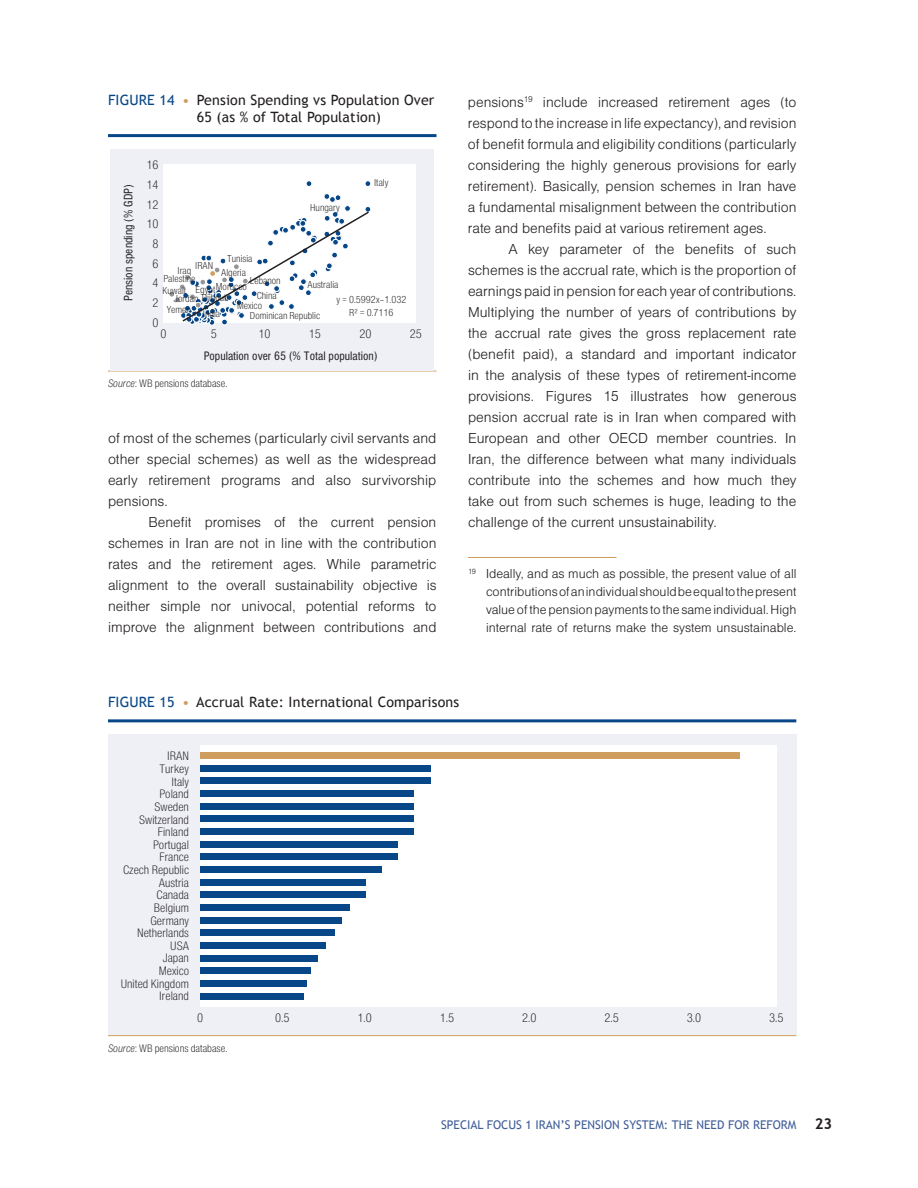
<style>
.page{position:relative;width:918px;height:1188px;background:#fff}
.page>*{position:absolute;margin:0;border:0;box-sizing:border-box;transform-origin:0 0}
.t1{font:300 15px/21px "Nimbus Sans D";color:#231f20;text-align:justify}
.t2{font:700 15px "Trebuchet MS";color:#231f20}
.t3{font:14.25px/17.1px "Trebuchet MS";letter-spacing:.01em;color:#231f20}
.t4{font:300 13.5px/18px "Nimbus Sans D";color:#231f20;text-align:justify}
.t5{font:300 condensed 12.75px/12.6px "Nimbus Sans D";color:#231f20;text-align:center}
.t6{font:condensed 12.75px "Nimbus Sans D";color:#231f20}
.t7{font:12px "Trebuchet MS";color:#415f99}
.t8{font:300 condensed 11.25px "Nimbus Sans D";color:#231f20}
.t9{font:300 condensed 10.5px/12.6px "Nimbus Sans D";color:#231f20}
.s1{color:#084787}
.s2{color:#cf9d5d}
.s3{font-style:italic}
</style>
<div class="page">
<hr style="left:468px;top:557px;width:148px;height:1px;background:#cf9d5d">
<hr style="left:108px;top:134px;width:328px;height:3px;background:#084787">
<hr style="left:108px;top:371px;width:328px;height:1px;background:#cf9d5d">
<div style="left:110px;top:149px;width:324px;height:222px;background:#eef0f6"></div>
<div style="left:163px;top:164px;width:253px;height:159px;background:#fff"></div>
<svg style="left:306px;top:181px;width:6px;height:6px"></svg>
<div style="left:324px;top:193px;width:6px;height:7px;border:1px solid #fff;border-radius:50%"></div>
<svg style="left:365px;top:181px;width:6px;height:6px"></svg>
<svg style="left:169px;top:194px;width:202px;height:131px"></svg>
<div style="left:210px;top:270px;width:6px;height:7px;border:1px solid #fff;border-radius:50%"></div>
<hr style="left:108px;top:719px;width:688px;height:3px;background:#084787">
<hr style="left:108px;top:1035px;width:688px;height:1px;background:#cf9d5d">
<div style="left:108px;top:734px;width:688px;height:301px;background:#eef0f6"></div>
<div style="left:200px;top:745px;width:576px;height:262px;background:#fff"></div>
<div style="left:200px;top:752px;width:539px;height:7px;background:#cf9d5d"></div>
<div style="left:200px;top:765px;width:231px;height:7px;background:#084787"></div>
<div style="left:200px;top:778px;width:231px;height:6px;background:#084787"></div>
<div style="left:200px;top:790px;width:214px;height:7px;background:#084787"></div>
<div style="left:200px;top:803px;width:214px;height:7px;background:#084787"></div>
<div style="left:200px;top:816px;width:214px;height:6px;background:#084787"></div>
<div style="left:200px;top:828px;width:214px;height:7px;background:#084787"></div>
<div style="left:200px;top:841px;width:198px;height:7px;background:#084787"></div>
<div style="left:200px;top:853px;width:198px;height:7px;background:#084787"></div>
<div style="left:200px;top:866px;width:182px;height:7px;background:#084787"></div>
<div style="left:200px;top:879px;width:166px;height:7px;background:#084787"></div>
<div style="left:200px;top:891px;width:166px;height:7px;background:#084787"></div>
<div style="left:200px;top:904px;width:150px;height:7px;background:#084787"></div>
<div style="left:200px;top:917px;width:141px;height:7px;background:#084787"></div>
<div style="left:200px;top:929px;width:134px;height:7px;background:#084787"></div>
<div style="left:200px;top:942px;width:126px;height:7px;background:#084787"></div>
<div style="left:200px;top:955px;width:118px;height:7px;background:#084787"></div>
<div style="left:200px;top:967px;width:111px;height:7px;background:#084787"></div>
<div style="left:200px;top:980px;width:107px;height:7px;background:#084787"></div>
<div style="left:200px;top:993px;width:104px;height:7px;background:#084787"></div>
<p class="t3" style="left:197px;top:92px;width:239px;text-indent:-89px"><span class="s1">FIGURE 14</span> <span class="s2">•</span> Pension Spending vs Population Over<br>65 (as % of Total Population)</p>
<p class="t5" style="left:146px;top:155px;width:14px;line-height:19.6px">16<br>14<br>12<br>10<br>8<br>6<br>4<br>2</p>
<p class="t9" style="left:374px;top:177px;width:16px">Italy</p>
<p class="t6" style="left:122px;top:301px;width:118px;rotate:-90deg">Pension spending (% GDP)</p>
<p class="t9" style="left:310px;top:201px;width:31px">Hungary</p>
<p class="t9" style="left:227px;top:252px;width:27px">Tunisia</p>
<p class="t9" style="left:221px;top:266px;width:26px">Algeria</p>
<p class="t9" style="left:216px;top:280px;width:33px">Morocco</p>
<p class="t9" style="left:195px;top:259px;width:20px">IRAN</p>
<p class="t9" style="left:196px;top:283px;width:21px">Egypt</p>
<p class="t9" style="left:163px;top:266px;width:34px;line-height:8.6px;text-indent:14px">Iraq<br>Palestine</p>
<p class="t9" style="left:174px;top:286px;width:26px;line-height:8.7px;text-indent:-11px">Kuwait<br>Jordan</p>
<p class="t9" style="left:250px;top:274px;width:32px">Lebanon</p>
<p class="t9" style="left:307px;top:278px;width:32px">Australia</p>
<p class="t9" style="left:250px;top:309px;width:72px">Dominican Republic</p>
<p class="t9" style="left:202px;top:291px;width:28px">Djibouti</p>
<p class="t9" style="left:257px;top:289px;width:22px">China</p>
<p class="t9" style="left:336px;top:293px;width:72px;text-align:center">y = 0.5992x–1.032<br>R² = 0.7116</p>
<p class="t9" style="left:237px;top:299px;width:26px">Mexico</p>
<p class="t9" style="left:167px;top:305px;width:55px">Yemen India</p>
<p class="t5" style="left:153px;top:316px;width:8px">0</p>
<p class="t5" style="left:160px;top:328px;width:8px">0</p>
<p class="t5" style="left:211px;top:328px;width:8px">5</p>
<p class="t5" style="left:258px;top:328px;width:14px">10</p>
<p class="t5" style="left:309px;top:328px;width:14px">15</p>
<p class="t5" style="left:359px;top:328px;width:14px">20</p>
<p class="t5" style="left:410px;top:328px;width:14px">25</p>
<p class="t6" style="left:204px;top:349px;width:175px">Population over 65 (% Total population)</p>
<p class="t8" style="left:108px;top:377px;width:121px"><span class="s3">Source</span>: WB pensions database.</p>
<p class="t1" style="left:108px;top:427px;width:330px">of most of the schemes (particularly civil servants and other special schemes) as well as the widespread early retirement programs and also survivorship pensions.</p>
<p class="t1" style="left:108px;top:511px;width:330px;text-indent:40px">Benefit promises of the current pension schemes in Iran are not in line with the contribution rates and the retirement ages. While parametric alignment to the overall sustainability objective is neither simple nor univocal, potential reforms to improve the alignment between contributions and</p>
<p class="t1" style="left:468px;top:91px;width:330px">pensions<sup>19</sup> include increased retirement ages (to respond to the increase in life expectancy), and revision of benefit formula and eligibility conditions (particularly considering the highly generous provisions for early retirement). Basically, pension schemes in Iran have a fundamental misalignment between the contribution rate and benefits paid at various retirement ages.</p>
<p class="t1" style="left:468px;top:238px;width:330px;text-align:left;text-indent:40px">A key parameter of the benefits of such schemes is the accrual rate, which is the proportion of earnings paid in pension for each year of contributions.<br>Multiplying the number of years of contributions by the accrual rate gives the gross replacement rate (benefit paid), a standard and important indicator in the analysis of these types of retirement-income provisions. Figures 15 illustrates how generous pension accrual rate is in Iran when compared with European and other OECD member countries. In Iran, the difference between what many individuals contribute into the schemes and how much they take out from such schemes is huge, leading to the challenge of the current unsustainability.</p>
<p class="t4" style="left:486px;top:564px;width:312px;text-indent:-18px"><sup>19</sup> Ideally, and as much as possible, the present value of all contributions of an individual should be equal to the present value of the pension payments to the same individual. High internal rate of returns make the system unsustainable.</p>
<p class="t3" style="left:108px;top:694px;width:353px"><span class="s1">FIGURE 15</span> <span class="s2">•</span> Accrual Rate: International Comparisons</p>
<p class="t5" style="left:121px;top:750px;width:70px;text-align:right">IRAN<br>Turkey<br>Italy<br>Poland<br>Sweden<br>Switzerland<br>Finland<br>Portugal<br>France<br>Czech Republic<br>Austria<br>Canada<br>Belgium<br>Germany<br>Netherlands<br>USA<br>Japan<br>Mexico<br>United Kingdom<br>Ireland</p>
<p class="t5" style="left:197px;top:1011px;width:8px">0</p>
<p class="t5" style="left:275px;top:1011px;width:16px">0.5</p>
<p class="t5" style="left:358px;top:1011px;width:16px">1.0</p>
<p class="t5" style="left:440px;top:1011px;width:16px">1.5</p>
<p class="t5" style="left:522px;top:1011px;width:16px">2.0</p>
<p class="t5" style="left:604px;top:1011px;width:16px">2.5</p>
<p class="t5" style="left:687px;top:1011px;width:16px">3.0</p>
<p class="t5" style="left:769px;top:1011px;width:16px">3.5</p>
<p class="t8" style="left:108px;top:1042px;width:121px"><span class="s3">Source</span>: WB pensions database.</p>
<p class="t7" style="left:441px;top:1118px;width:13px">Special</p>
<p class="t7" style="left:487px;top:1118px;width:15px">Focus</p>
<p class="t7" style="left:526px;top:1118px;width:21px">1 Iran</p>
<p class="t7" style="left:561px;top:1118px;width:28px">’s Pension</p>
<p class="t7" style="left:624px;top:1118px;width:14px">System</p>
<p class="t7" style="left:664px;top:1118px;width:48px">: The Need</p>
<p class="t7" style="left:728px;top:1118px;width:8px">for</p>
<p class="t7" style="left:753px;top:1118px;width:16px">Reform</p>
<p class="t2" style="left:815px;top:1114px;width:19px">23</p>
</div>
